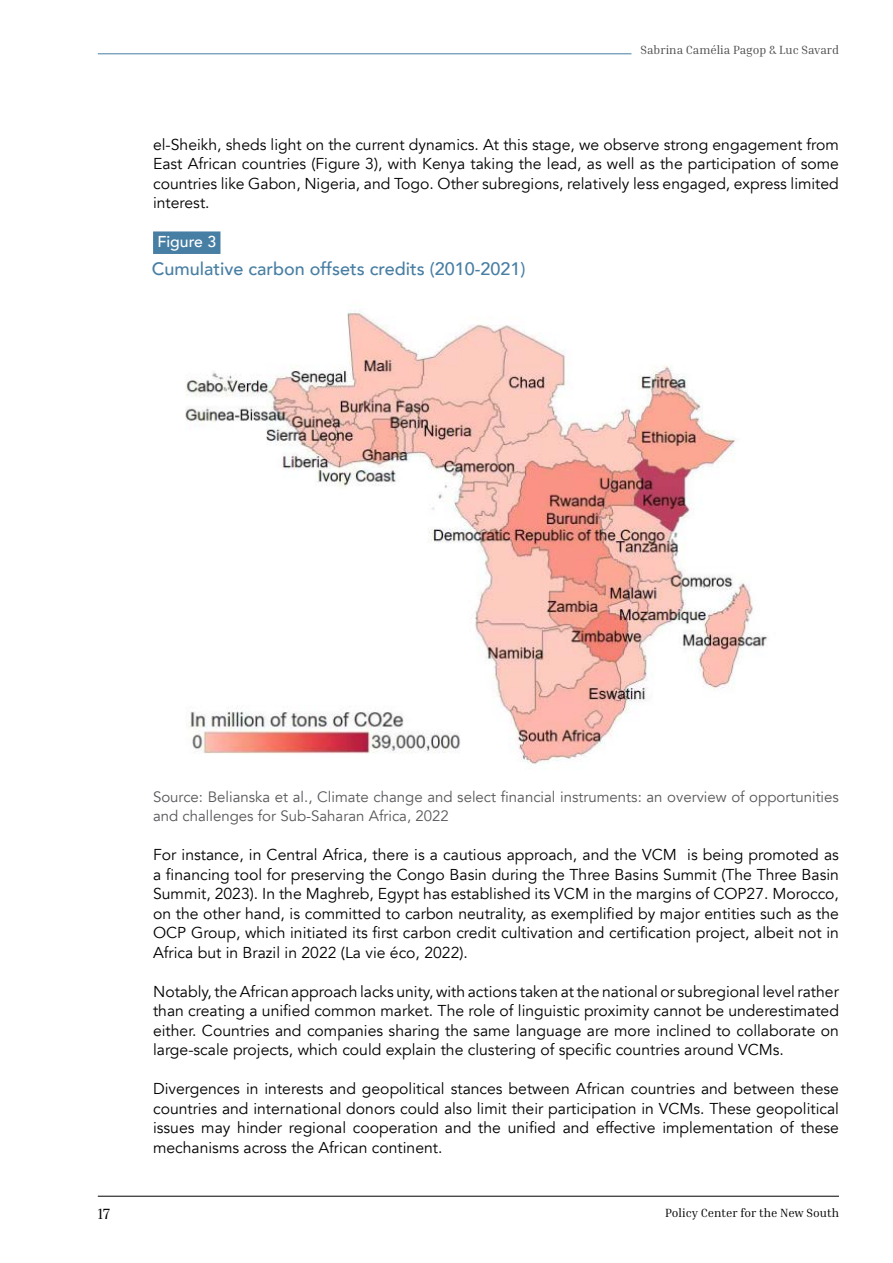
<style>
.page{position:relative;width:893px;height:1263px;background:#fff}
.page>*{position:absolute;margin:0;border:0;box-sizing:border-box;transform-origin:0 0}
.t1{font:500 18px "Avenir";color:#477ea3}
.t2{font:15.75px/19.5px "Avenir";color:#000;text-align:justify}
.t3{font:500 15.75px "Avenir";color:#fff}
.t4{font:15px/19.5px "Avenir";color:#58585c}
.t5{font:15px "Inria Serif";color:#000}
.t6{font:12px "Inria Serif";color:#4a4a4a}
.t7{font:12px "Inria Serif";color:#000}
</style>
<div class="page">
<hr style="left:98px;top:1196px;width:741px;height:1px;background:#000">
<hr style="left:98px;top:54px;width:533px;height:1px;background:#477ea3">
<div style="left:153px;top:231px;width:67px;height:23px;background:#477ea3"></div>
<img style="left:185px;top:310px;width:582px;height:456px">
<p class="t6" style="left:640px;top:42px;width:200px">Sabrina Camélia Pagop &amp; Luc Savard</p>
<p class="t2" style="left:153px;top:135px;width:687px">el-Sheikh, sheds light on the current dynamics. At this stage, we observe strong engagement from East African countries (Figure 3), with Kenya taking the lead, as well as the participation of some countries like Gabon, Nigeria, and Togo. Other subregions, relatively less engaged, express limited interest.</p>
<p class="t3" style="left:157px;top:228px;width:60px">Figure 3</p>
<p class="t1" style="left:152px;top:253px;width:375px">Cumulative carbon offsets credits (2010-2021)</p>
<p class="t4" style="left:153px;top:787px;width:687px">Source: Belianska et al., Climate change and select financial instruments: an overview of opportunities and challenges for Sub-Saharan Africa, 2022</p>
<p class="t2" style="left:153px;top:845px;width:687px">For instance, in Central Africa, there is a cautious approach, and the VCM is being promoted as a financing tool for preserving the Congo Basin during the Three Basins Summit (The Three Basin Summit, 2023). In the Maghreb, Egypt has established its VCM in the margins of COP27. Morocco, on the other hand, is committed to carbon neutrality, as exemplified by major entities such as the OCP Group, which initiated its first carbon credit cultivation and certification project, albeit not in Africa but in Brazil in 2022 (La vie éco, 2022).</p>
<p class="t2" style="left:153px;top:982px;width:687px">Notably, the African approach lacks unity, with actions taken at the national or subregional level rather than creating a unified common market. The role of linguistic proximity cannot be underestimated either. Countries and companies sharing the same language are more inclined to collaborate on large-scale projects, which could explain the clustering of specific countries around VCMs.</p>
<p class="t2" style="left:153px;top:1079px;width:687px">Divergences in interests and geopolitical stances between African countries and between these countries and international donors could also limit their participation in VCMs. These geopolitical issues may hinder regional cooperation and the unified and effective implementation of these mechanisms across the African continent.</p>
<p class="t5" style="left:98px;top:1204px;width:14px">17</p>
<p class="t7" style="left:665px;top:1205px;width:175px">Policy Center for the New South</p>
</div>
